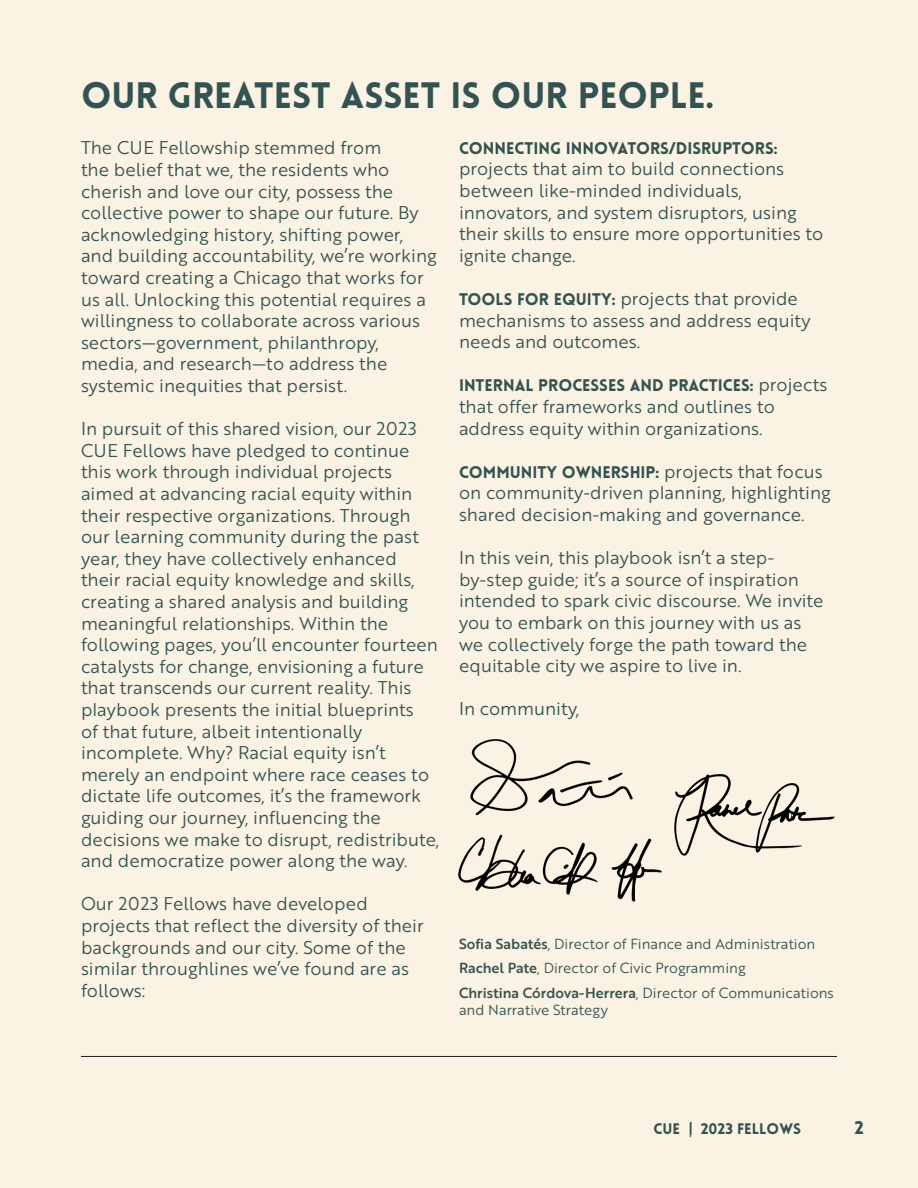
<style>
.page{position:relative;width:918px;height:1188px;background:#faf2e3}
.page>*{position:absolute;margin:0;border:0;box-sizing:border-box;transform-origin:0 0}
.t1{font:900 36px "Lovelo";color:#335252}
.t2{font:18px/21.6px "Brother 1816 Book";color:#335252}
.t3{font:900 18px "Lovelo";color:#335252}
.t4{font:900 16.5px "Lovelo";color:#335252}
.t5{font:900 15px "Lovelo";color:#335252}
.t6{font:14.25px/24.6px "Brother 1816 Book";color:#335252}
.s1{font-family:"Lovelo";font-weight:900;font-size:16.5px}
.s2{font-family:"Brother 1816 Book";font-weight:400;font-size:18px}
.s3{font-family:"Brother 1816 Medium"}
</style>
<div class="page">
<svg style="left:690px;top:1122px;width:2px;height:13px"></svg>
<hr style="left:81px;top:1056px;width:756px;height:1px;background:#231f20">
<img style="left:458px;top:834px;width:204px;height:68px">
<img style="left:674px;top:774px;width:161px;height:82px">
<img style="left:470px;top:739px;width:163px;height:77px">
<p class="t1" style="left:81px;top:73px;width:635px">OUR GREATEST ASSET IS OUR PEOPLE.</p>
<p class="t2" style="left:81px;top:136px;width:357px">The CUE Fellowship stemmed from<br>the belief that we, the residents who cherish and love our city, possess the collective power to shape our future. By acknowledging history, shifting power, and building accountability, we’re working toward creating a Chicago that works for us all. Unlocking this potential requires a willingness to collaborate across various sectors—government, philanthropy, media, and research—to address the systemic inequities that persist.</p>
<p class="t2" style="left:81px;top:417px;width:360px">In pursuit of this shared vision, our 2023<br>CUE Fellows have pledged to continue this work through individual projects aimed at advancing racial equity within their respective organizations. Through our learning community during the past year, they have collectively enhanced their racial equity knowledge and skills, creating a shared analysis and building meaningful relationships. Within the following pages, you’ll encounter fourteen catalysts for change, envisioning a future that transcends our current reality. This playbook presents the initial blueprints<br>of that future, albeit intentionally incomplete. Why? Racial equity isn’t merely an endpoint where race ceases to dictate life outcomes, it’s the framework guiding our journey, influencing the decisions we make to disrupt, redistribute, and democratize power along the way.</p>
<p class="t2" style="left:81px;top:892px;width:344px">Our 2023 Fellows have developed projects that reflect the diversity of their backgrounds and our city. Some of the similar throughlines we’ve found are as follows:</p>
<p class="t4" style="left:459px;top:138px;width:320px">CONNECTING INNOVATORS/DISRUPTORS:</p>
<p class="t2" style="left:459px;top:157px;width:366px">projects that aim to build connections between like-minded individuals, innovators, and system disruptors, using their skills to ensure more opportunities to ignite change.</p>
<p class="t2" style="left:459px;top:287px;width:353px"><span class="s1">TOOLS FOR EQUITY:</span> projects that provide mechanisms to assess and address equity needs and outcomes.</p>
<p class="t4" style="left:459px;top:375px;width:370px">INTERNAL PROCESSES AND PRACTICES: <span class="s2">projects</span></p>
<p class="t2" style="left:459px;top:395px;width:318px">that offer frameworks and outlines to address equity within organizations.</p>
<p class="t4" style="left:459px;top:462px;width:365px">COMMUNITY OWNERSHIP: <span class="s2">projects that focus</span></p>
<p class="t2" style="left:459px;top:481px;width:373px">on community-driven planning, highlighting shared decision-making and governance.</p>
<p class="t2" style="left:459px;top:546px;width:366px">In this vein, this playbook isn’t a step&shy;by-step guide; it’s a source of inspiration intended to spark civic discourse. We invite you to embark on this journey with us as we collectively forge the path toward the equitable city we aspire to live in.</p>
<p class="t2" style="left:459px;top:697px;width:122px">In community,</p>
<p class="t6" style="left:459px;top:931px;width:376px"><span class="s3">Sofia Sabatés</span>, Director of Finance and Administration<br><span class="s3">Rachel Pate</span>, Director of Civic Programming<br><span class="s3">Christina Córdova-Herrera</span>, Director of Communications</p>
<p class="t6" style="left:459px;top:997px;width:150px">and Narrative Strategy</p>
<p class="t5" style="left:653px;top:1119px;width:149px">CUE | 2023 FELLOWS</p>
<p class="t3" style="left:855px;top:1116px;width:11px">2</p>
</div>
